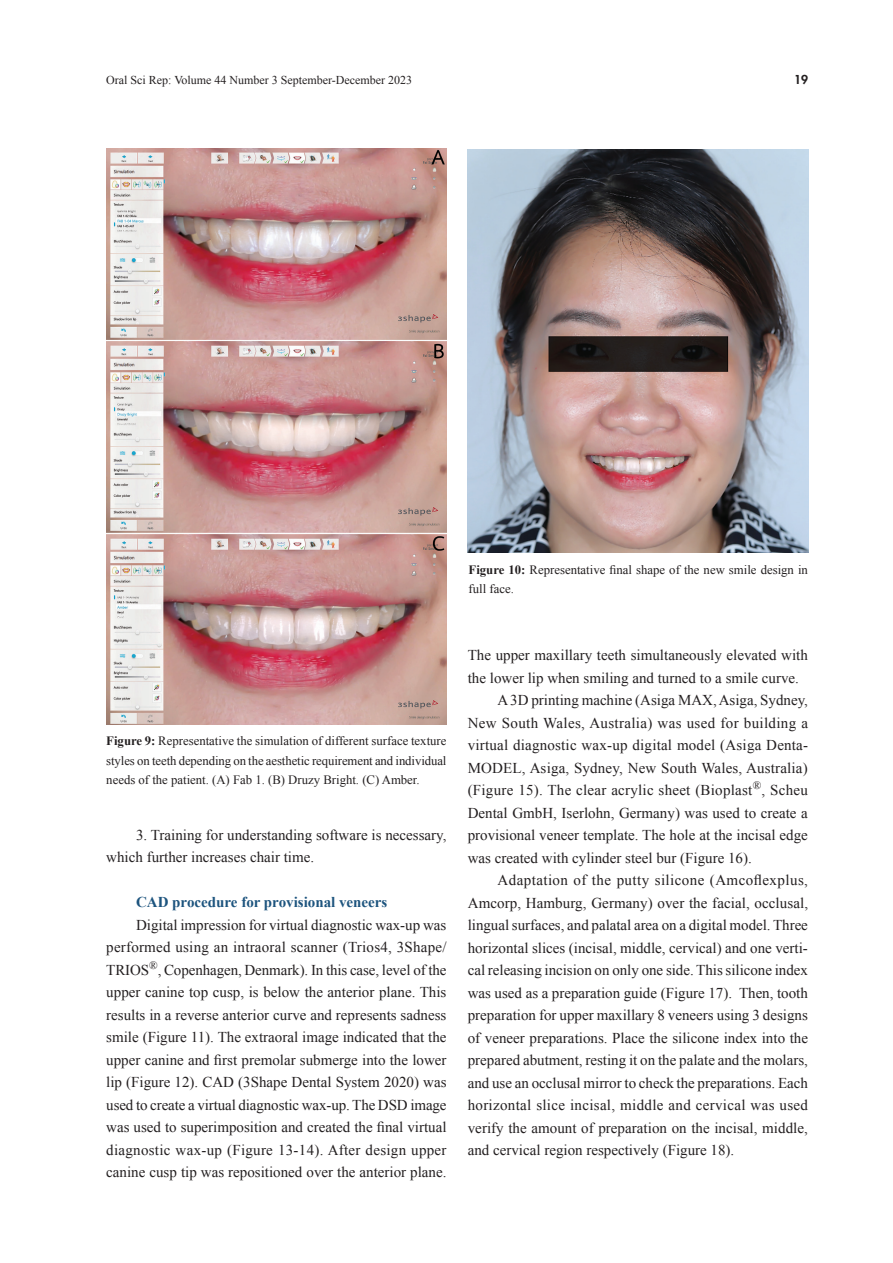
<style>
.page{position:relative;width:893px;height:1263px;background:#fff}
.page>*{position:absolute;margin:0;border:0;box-sizing:border-box;transform-origin:0 0}
.t1{font:15px/22.5px "Times New Roman";color:#231f20}
.t2{font:15px "Times New Roman";letter-spacing:.02em;color:#231f20}
.t3{font:15px "Times New Roman";letter-spacing:.025em;color:#231f20}
.t4{font:15px "Times New Roman";letter-spacing:.03em;color:#231f20}
.t5{font:700 15px "Times New Roman";color:#1d547e}
.t6{font:12.75px/19.5px "Times New Roman";color:#231f20;text-align:justify}
.t7{font:12px "Times New Roman";color:#231f20}
.t8{font:800 12px "Futura";color:#231f20}
.s1{font-weight:700}
</style>
<div class="page">
<img style="left:106px;top:149px;width:340px;height:575px">
<img style="left:468px;top:150px;width:340px;height:402px">
<p class="t7" style="left:106px;top:72px;width:307px">Oral Sci Rep: Volume 44 Number 3 September-December 2023</p>
<p class="t8" style="left:794px;top:71px;width:15px">19</p>
<p class="t6" style="left:469px;top:559px;width:341px"><span class="s1">Figure 10:</span> Representative final shape of the new smile design in full face.</p>
<p class="t6" style="left:106px;top:731px;width:342px"><span class="s1">Figure 9:</span> Representative the simulation of different surface texture styles on teeth depending on the aesthetic requirement and individual needs of the patient. (A) Fab 1. (B) Druzy Bright. (C) Amber.</p>
<p class="t1" style="left:106px;top:823px;width:342px;text-indent:30px">3. Training for understanding software is necessary, which further increases chair time.</p>
<p class="t5" style="left:136px;top:892px;width:253px">CAD procedure for provisional veneers</p>
<p class="t1" style="left:106px;top:913px;width:342px;text-align:justify;text-indent:30px">Digital impression for virtual diagnostic wax-up was performed using an intraoral scanner (Trios4, 3Shape/ TRIOS<sup>®</sup>, Copenhagen, Denmark). In this case, level of the upper canine top cusp, is below the anterior plane. This results in a reverse anterior curve and represents sadness smile (Figure 11). The extraoral image indicated that the upper canine and first premolar submerge into the lower lip (Figure 12). CAD (3Shape Dental System 2020) was used to create a virtual diagnostic wax-up. The DSD image was used to superimposition and created the final virtual diagnostic wax-up (Figure 13-14). After design upper canine cusp tip was repositioned over the anterior plane.</p>
<p class="t1" style="left:468px;top:644px;width:342px">The upper maxillary teeth simultaneously elevated with</p>
<p class="t1" style="left:468px;top:666px;width:333px">the lower lip when smiling and turned to a smile curve.</p>
<p class="t1" style="left:497px;top:689px;width:312px">A 3D printing machine (Asiga MAX, Asiga, Sydney,</p>
<p class="t3" style="left:468px;top:712px;width:342px">New South Wales, Australia) was used for building a</p>
<p class="t1" style="left:468px;top:734px;width:342px">virtual diagnostic wax-up digital model (Asiga Denta-</p>
<p class="t1" style="left:468px;top:756px;width:341px">MODEL, Asiga, Sydney, New South Wales, Australia)</p>
<p class="t1" style="left:468px;top:779px;width:342px">(Figure 15). The clear acrylic sheet (Bioplast<sup>®</sup>, Scheu</p>
<p class="t1" style="left:468px;top:801px;width:342px">Dental GmbH, Iserlohn, Germany) was used to create a</p>
<p class="t1" style="left:468px;top:824px;width:342px">provisional veneer template. The hole at the incisal edge</p>
<p class="t1" style="left:468px;top:846px;width:286px">was created with cylinder steel bur (Figure 16).</p>
<p class="t4" style="left:497px;top:870px;width:312px">Adaptation of the putty silicone (Amcoflexplus,</p>
<p class="t1" style="left:468px;top:891px;width:342px">Amcorp, Hamburg, Germany) over the facial, occlusal,</p>
<p class="t1" style="left:468px;top:914px;width:342px">lingual surfaces, and palatal area on a digital model. Three</p>
<p class="t1" style="left:468px;top:936px;width:342px">horizontal slices (incisal, middle, cervical) and one verti-</p>
<p class="t1" style="left:468px;top:959px;width:342px">cal releasing incision on only one side. This silicone index</p>
<p class="t1" style="left:468px;top:981px;width:342px">was used as a preparation guide (Figure 17). Then, tooth</p>
<p class="t1" style="left:468px;top:1004px;width:342px">preparation for upper maxillary 8 veneers using 3 designs</p>
<p class="t1" style="left:468px;top:1026px;width:342px">of veneer preparations. Place the silicone index into the</p>
<p class="t1" style="left:468px;top:1049px;width:342px">prepared abutment, resting it on the palate and the molars,</p>
<p class="t1" style="left:468px;top:1071px;width:342px">and use an occlusal mirror to check the preparations. Each</p>
<p class="t2" style="left:468px;top:1095px;width:342px">horizontal slice incisal, middle and cervical was used</p>
<p class="t1" style="left:468px;top:1116px;width:342px">verify the amount of preparation on the incisal, middle,</p>
<p class="t1" style="left:468px;top:1139px;width:268px">and cervical region respectively (Figure 18).</p>
</div>
